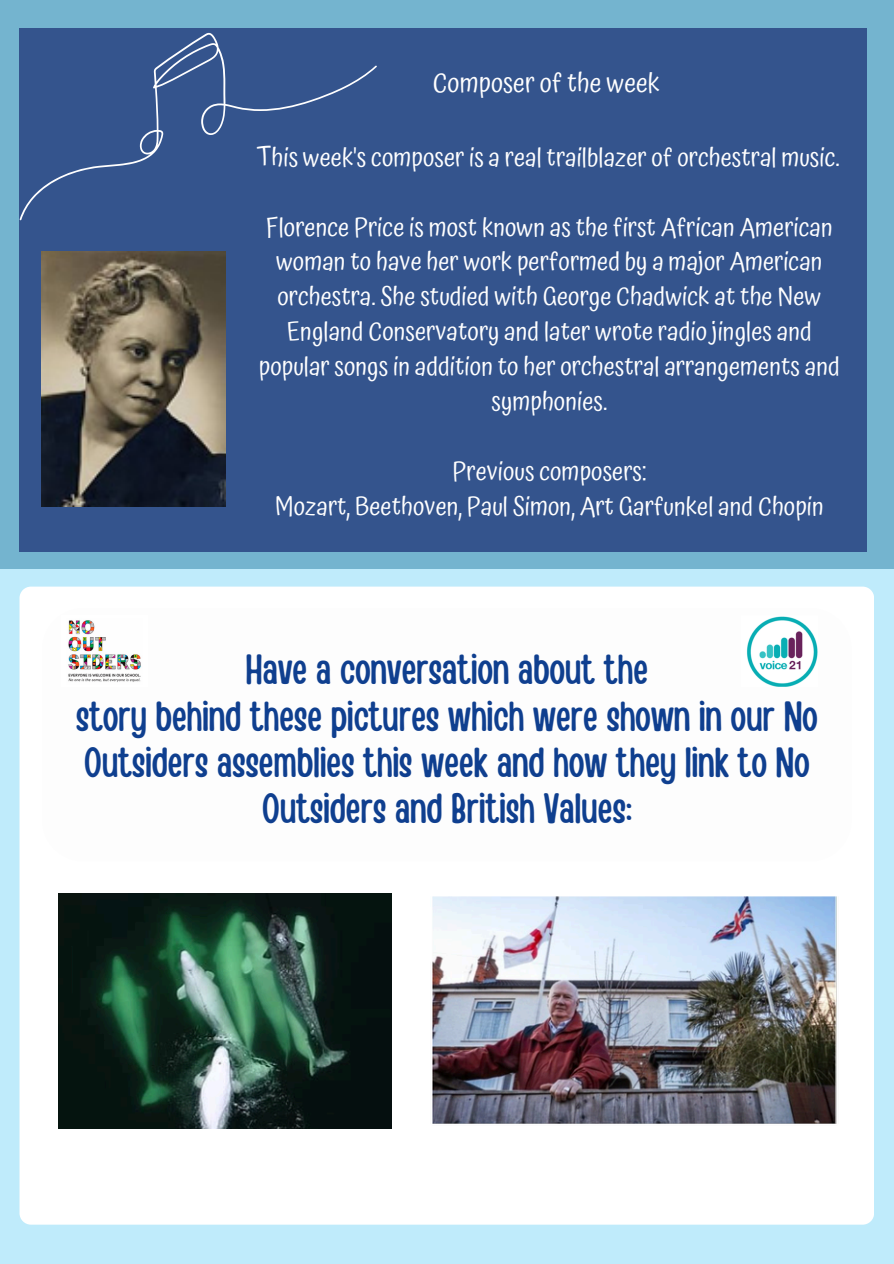
<style>
.page{position:relative;width:894px;height:1264px;background:#fff}
.page>*{position:absolute;margin:0;border:0;box-sizing:border-box;transform-origin:0 0}
.t1{font:42px/46.2px "Handy Casual Condensed";letter-spacing:-.01em;color:#0f3f8f;text-align:center}
.t2{font:27px "Atma";color:#fff}
.t3{font:25.5px/34.8px "Atma";color:#fff;text-align:center}
</style>
<div class="page">
<div style="left:0;top:0;width:893px;height:1263px;background:#74b4cf"></div>
<div style="left:19px;top:28px;width:848px;height:524px;background:#34548d"></div>
<div style="left:0;top:569px;width:893px;height:694px;background:#bfebfb"></div>
<div style="left:19px;top:586px;width:854px;height:638px;background:#fff;border-radius:11px"></div>
<img style="left:747px;top:616px;width:70px;height:70px">
<img style="left:68px;top:620px;width:73px;height:62px">
<img style="left:42px;top:252px;width:183px;height:254px">
<img style="left:59px;top:893px;width:333px;height:235px">
<img style="left:432px;top:896px;width:405px;height:228px">
<svg style="left:19px;top:33px;width:357px;height:187px"></svg>
<p class="t2" style="left:433px;top:66px;width:228px">Composer of the week</p>
<h1 class="t3" style="left:256px;top:140px;width:584px">This week's composer is a real trailblazer of orchestral music.</h1>
<p class="t3" style="left:259px;top:209px;width:582px">Florence Price is most known as the first African American woman to have her work performed by a major American orchestra. She studied with George Chadwick at the New England Conservatory and later wrote radio jingles and popular songs in addition to her orchestral arrangements and symphonies.</p>
<p class="t3" style="left:452px;top:453px;width:195px">Previous composers:</p>
<p class="t3" style="left:275px;top:488px;width:550px">Mozart, Beethoven, Paul Simon, Art Garfunkel and Chopin</p>
<p class="t1" style="left:76px;top:644px;width:743px">Have a conversation about the<br>story behind these pictures which were shown in our No Outsiders assemblies this week and how they link to No Outsiders and British Values:</p>
</div>
